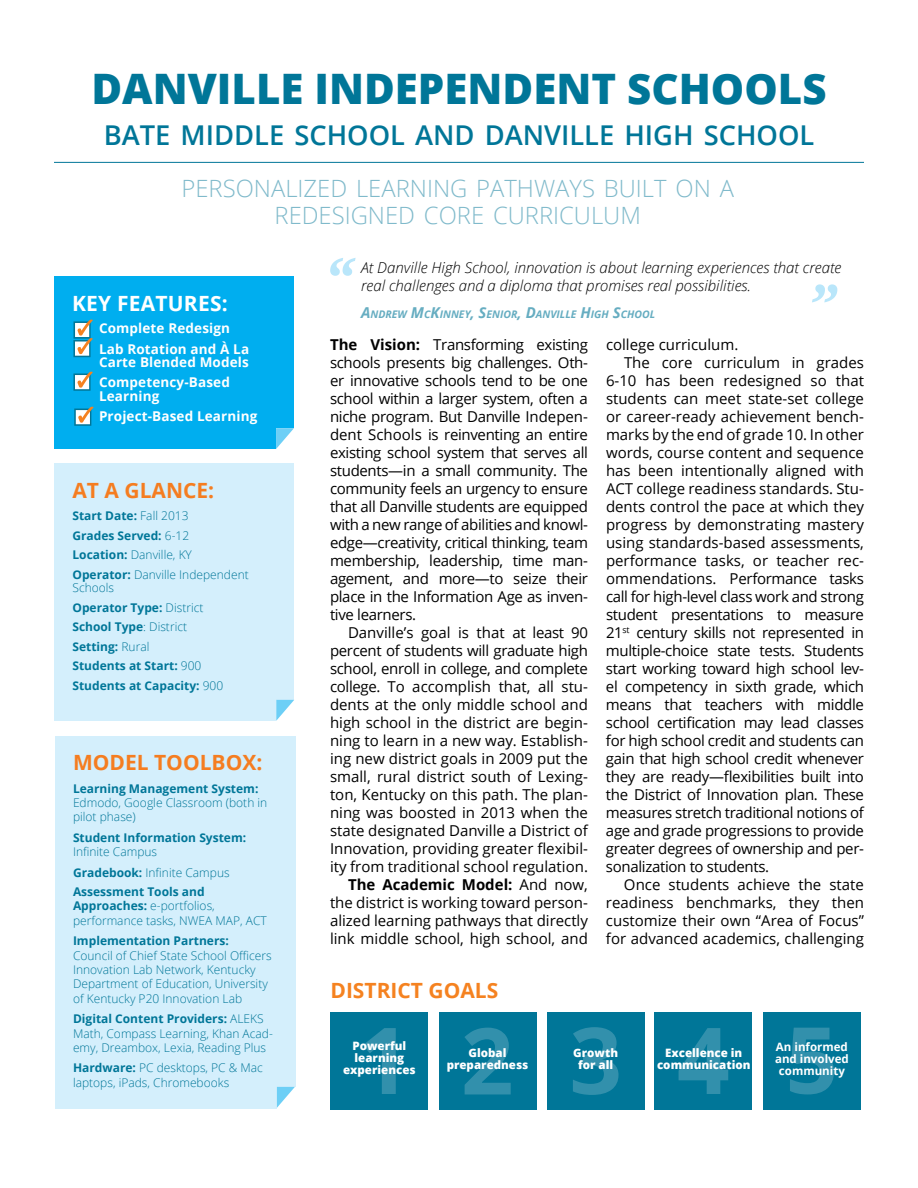
<style>
.page{position:relative;width:918px;height:1188px;background:#fff}
.page>*{position:absolute;margin:0;border:0;box-sizing:border-box;transform-origin:0 0}
.t1{font:800 42px "Open Sans";color:#007698}
.t2{font:600 27.3px "Open Sans";color:#007698}
.t3{font:300 23.85px/27px "Open Sans";color:#80bacb;text-align:center}
.t4{font:700 21px "Open Sans";color:#f57d20}
.t5{font:700 21px "Open Sans";color:#f58220}
.t6{font:700 21px "Open Sans";letter-spacing:.01em;color:#fff}
.t7{font:15px/18px "Open Sans";color:#000;text-align:justify}
.t8{font:15px "Open Sans";letter-spacing:-.02em;color:#000}
.t9{font:italic 300 15px/18px "Open Sans";color:#000}
.t10{font:700 13.5px/20.2px "Open Sans";letter-spacing:.01em;color:#fff}
.t11{font:300 12px/14.4px "Open Sans";color:#007698}
.t12{font:700 12px/19.5px "Open Sans";color:#007698}
.t13{font:800 11.55px/12px "Open Sans";color:#fff;text-align:center}
.t14{font:700 11.55px/12px "Open Sans";color:#fff;text-align:center}
.t15{font:italic 700 10.5px "Open Sans";color:#66adc1}
.s1{font-weight:700}
.s2{font-weight:300}
.s3{font-size:15px}
</style>
<div class="page">
<hr style="left:54px;top:162px;width:810px;height:1px;background:#007698">
<svg style="left:330px;top:258px;width:26px;height:18px"></svg>
<svg style="left:812px;top:284px;width:25px;height:18px"></svg>
<div style="left:54px;top:464px;width:240px;height:257px;background:#d4effc"></div>
<svg style="left:276px;top:700px;width:18px;height:21px"></svg>
<div style="left:54px;top:277px;width:240px;height:172px;background:#00aeef"></div>
<svg style="left:276px;top:428px;width:18px;height:21px"></svg>
<svg style="left:73px;top:320px;width:20px;height:37px"></svg>
<svg style="left:73px;top:372px;width:20px;height:19px"></svg>
<svg style="left:74px;top:407px;width:19px;height:19px"></svg>
<div style="left:330px;top:1012px;width:98px;height:98px;background:#007698"></div>
<svg style="left:363px;top:1028px;width:33px;height:66px"></svg>
<div style="left:439px;top:1012px;width:98px;height:98px;background:#007698"></div>
<svg style="left:464px;top:1028px;width:47px;height:66px"></svg>
<div style="left:547px;top:1012px;width:98px;height:98px;background:#007698"></div>
<svg style="left:573px;top:1027px;width:46px;height:68px"></svg>
<div style="left:654px;top:1012px;width:98px;height:98px;background:#007698"></div>
<svg style="left:679px;top:1028px;width:49px;height:66px"></svg>
<div style="left:763px;top:1012px;width:98px;height:98px;background:#007698"></div>
<svg style="left:790px;top:1028px;width:44px;height:66px"></svg>
<div style="left:55px;top:736px;width:240px;height:372px;background:#d4effc"></div>
<svg style="left:277px;top:1087px;width:18px;height:21px"></svg>
<h1 class="t1" style="left:91px;top:57px;width:737px">DANVILLE INDEPENDENT SCHOOLS</h1>
<h2 class="t2" style="left:104px;top:116px;width:712px">BATE MIDDLE SCHOOL AND DANVILLE HIGH SCHOOL</h2>
<h3 class="t3" style="left:182px;top:174px;width:554px">PERSONALIZED LEARNING PATHWAYS BUILT ON A<br>REDESIGNED CORE CURRICULUM</h3>
<h3 class="t6" style="left:72px;top:289px;width:157px">KEY FEATURES:</h3>
<p class="t10" style="left:99px;top:318px;width:152px">Complete Redesign<br>Lab Rotation and À La</p>
<p class="t10" style="left:99px;top:352px;width:151px">Carte Blended Models<br>Competency-Based</p>
<p class="t10" style="left:99px;top:386px;width:160px">Learning<br>Project-Based Learning</p>
<h3 class="t4" style="left:72px;top:475px;width:143px">AT A GLANCE:</h3>
<p class="t11" style="left:72px;top:506px;width:178px;line-height:19.5px"><span class="s1">Start Date:</span> Fall 2013<br><span class="s1">Grades Served:</span> 6-12<br><span class="s1">Location:</span> Danville, KY<br><span class="s1">Operator:</span> Danville Independent</p>
<p class="t12" style="left:72px;top:578px;width:152px"><span class="s2">Schools<br></span>Operator Type: <span class="s2">District<br></span>School Type<span class="s2">: District<br></span>Setting: <span class="s2">Rural<br></span>Students at Start: <span class="s2">900<br></span>Students at Capacity: <span class="s2">900</span></p>
<h3 class="t4" style="left:73px;top:748px;width:191px">MODEL TOOLBOX:</h3>
<p class="t12" style="left:73px;top:778px;width:187px">Learning Management System:</p>
<p class="t11" style="left:73px;top:795px;width:196px">Edmodo, Google Classroom (both in pilot phase)</p>
<p class="t12" style="left:73px;top:827px;width:175px">Student Information System:</p>
<p class="t11" style="left:73px;top:841px;width:158px;line-height:20px">Infinite Campus<br><span class="s1">Gradebook:</span> Infinite Campus<br><span class="s1">Assessment Tools and</span></p>
<p class="t11" style="left:73px;top:899px;width:195px"><span class="s1">Approaches:</span> e-portfolios, performance tasks, NWEA MAP, ACT</p>
<p class="t12" style="left:73px;top:931px;width:157px">Implementation Partners:</p>
<p class="t11" style="left:73px;top:948px;width:200px">Council of Chief State School Officers Innovation Lab Network, Kentucky Department of Education, University of Kentucky P20 Innovation Lab</p>
<p class="t11" style="left:73px;top:1011px;width:201px"><span class="s1">Digital Content Providers:</span> ALEKS<br>Math, Compass Learning, Khan Acad&shy;emy, Dreambox, Lexia, Reading Plus</p>
<p class="t11" style="left:73px;top:1061px;width:191px"><span class="s1">Hardware:</span> PC desktops, PC &amp; Mac laptops, iPads, Chromebooks</p>
<p class="t9" style="left:361px;top:258px;width:482px">At Danville High School, innovation is about learning experiences that create real challenges and a diploma that promises real possibilities.</p>
<p class="t15" style="left:361px;top:307px;width:296px"><span class="s3">A</span>NDREW <span class="s3">M</span>C<span class="s3">K</span>INNEY<span class="s3">, S</span>ENIOR<span class="s3">, D</span>ANVILLE <span class="s3">H</span>IGH <span class="s3">S</span>CHOOL</p>
<p class="t7" style="left:330px;top:335px;width:260px"><span class="s1">The Vision:</span> Transforming existing schools presents big challenges. Oth&shy;er innovative schools tend to be one school within a larger system, often a niche program. But Danville Indepen&shy;dent Schools is reinventing an entire existing school system that serves all students—in a small community. The community feels an urgency to ensure that all Danville students are equipped with a new range of abilities and knowl&shy;edge—creativity, critical thinking, team membership, leadership, time man&shy;agement, and more—to seize their place in the Information Age as inven&shy;tive learners.</p>
<p class="t7" style="left:330px;top:623px;width:260px;text-align:right">Danville’s goal is that at least 90 percent of students will graduate high school, enroll in college, and complete college. To accomplish that, all stu&shy;dents at the only middle school and high school in the district are begin&shy;ning to learn in a new way. Establish&shy;ing new district goals in 2009 put the small, rural district south of Lexing&shy;ton, Kentucky on this path. The plan&shy;ning was boosted in 2013 when the state designated Danville a District of Innovation, providing greater flexibil&shy;ity from traditional school regulation.<br><span class="s1">The Academic Model:</span> And now, the district is working toward person&shy;alized learning pathways that directly link middle school, high school, and</p>
<h3 class="t5" style="left:330px;top:976px;width:169px">DISTRICT GOALS</h3>
<p class="t7" style="left:606px;top:335px;width:134px">college curriculum.</p>
<p class="t7" style="left:624px;top:353px;width:242px">The core curriculum in grades</p>
<p class="t7" style="left:606px;top:371px;width:260px">6-10 has been redesigned so that</p>
<p class="t7" style="left:606px;top:389px;width:260px">students can meet state-set college</p>
<p class="t7" style="left:606px;top:407px;width:259px">or career-ready achievement bench-</p>
<p class="t7" style="left:606px;top:425px;width:260px">marks by the end of grade 10. In other</p>
<p class="t7" style="left:606px;top:443px;width:260px">words, course content and sequence</p>
<p class="t7" style="left:606px;top:461px;width:260px">has been intentionally aligned with</p>
<p class="t7" style="left:606px;top:479px;width:259px">ACT college readiness standards. Stu-</p>
<p class="t7" style="left:606px;top:497px;width:259px">dents control the pace at which they</p>
<p class="t7" style="left:606px;top:515px;width:259px">progress by demonstrating mastery</p>
<p class="t7" style="left:606px;top:533px;width:259px">using standards-based assessments,</p>
<p class="t7" style="left:606px;top:551px;width:259px">performance tasks, or teacher rec-</p>
<p class="t8" style="left:606px;top:568px;width:260px">ommendations. Performance tasks</p>
<p class="t8" style="left:606px;top:586px;width:260px">call for high-level class work and strong</p>
<p class="t8" style="left:606px;top:604px;width:260px">student presentations to measure</p>
<p class="t8" style="left:606px;top:622px;width:260px">21<sup>st</sup> century skills not represented in</p>
<p class="t8" style="left:606px;top:640px;width:260px">multiple-choice state tests. Students</p>
<p class="t8" style="left:606px;top:658px;width:260px">start working toward high school lev-</p>
<p class="t8" style="left:606px;top:676px;width:260px">el competency in sixth grade, which</p>
<p class="t8" style="left:606px;top:694px;width:260px">means that teachers with middle</p>
<p class="t8" style="left:606px;top:712px;width:259px">school certification may lead classes</p>
<p class="t8" style="left:606px;top:730px;width:260px">for high school credit and students can</p>
<p class="t8" style="left:606px;top:748px;width:260px">gain that high school credit whenever</p>
<p class="t8" style="left:606px;top:766px;width:260px">they are ready—flexibilities built into</p>
<p class="t8" style="left:606px;top:784px;width:260px">the District of Innovation plan. These</p>
<p class="t8" style="left:606px;top:802px;width:259px">measures stretch traditional notions of</p>
<p class="t8" style="left:606px;top:820px;width:260px">age and grade progressions to provide</p>
<p class="t8" style="left:606px;top:838px;width:260px">greater degrees of ownership and per-</p>
<p class="t8" style="left:606px;top:856px;width:165px">sonalization to students.</p>
<p class="t7" style="left:624px;top:875px;width:242px">Once students achieve the state</p>
<p class="t7" style="left:606px;top:893px;width:259px">readiness benchmarks, they then</p>
<p class="t7" style="left:606px;top:911px;width:260px">customize their own “Area of Focus”</p>
<p class="t7" style="left:606px;top:929px;width:260px">for advanced academics, challenging</p>
<p class="t13" style="left:343px;top:1039px;width:74px">Powerful learning experiences</p>
<p class="t13" style="left:447px;top:1046px;width:83px">Global preparedness</p>
<p class="t13" style="left:573px;top:1047px;width:46px">Growth for all</p>
<p class="t13" style="left:657px;top:1047px;width:95px">Excellence in communication</p>
<p class="t14" style="left:775px;top:1040px;width:75px">An informed and involved community</p>
</div>
